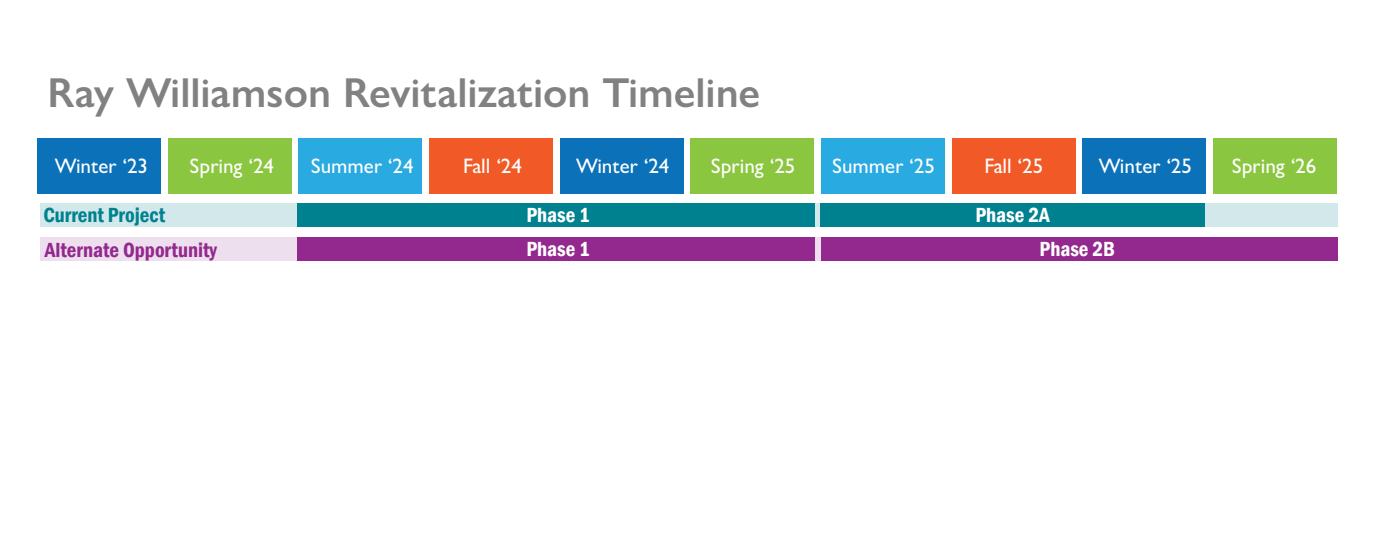
<style>
.page{position:relative;width:1386px;height:536px;background:#fff}
.page>*{position:absolute;margin:0;border:0;box-sizing:border-box;transform-origin:0 0}
.t1{font:600 42px "Gill Sans Nova";color:#808180}
.t2{font:500 21px "Gill Sans Nova";color:#fff}
.t3{font:600 condensed 21px/33.6px "Franklin Gothic";color:#fff}
.t4{font:600 condensed 21px "Franklin Gothic";color:#93298e}
.t5{font:600 condensed 21px "Franklin Gothic";color:#00818f}
</style>
<div class="page">
<div style="left:38px;top:138px;width:123px;height:56px;background:#0b72ba"></div>
<div style="left:168px;top:138px;width:123px;height:56px;background:#8bc640"></div>
<div style="left:299px;top:138px;width:123px;height:56px;background:#29aae1"></div>
<div style="left:429px;top:138px;width:124px;height:56px;background:#f15a26"></div>
<div style="left:560px;top:138px;width:123px;height:56px;background:#0b72ba"></div>
<div style="left:691px;top:138px;width:123px;height:56px;background:#8bc640"></div>
<div style="left:821px;top:138px;width:124px;height:56px;background:#29aae1"></div>
<div style="left:952px;top:138px;width:123px;height:56px;background:#f15a26"></div>
<div style="left:1082px;top:138px;width:123px;height:56px;background:#0b72ba"></div>
<div style="left:1214px;top:138px;width:123px;height:56px;background:#8bc640"></div>
<div style="left:40px;top:203px;width:1298px;height:23px;background:#d2e8eb"></div>
<div style="left:40px;top:237px;width:1298px;height:24px;background:#eedfee"></div>
<div style="left:297px;top:203px;width:518px;height:23px;background:#00818f"></div>
<div style="left:297px;top:237px;width:518px;height:23px;background:#93298e"></div>
<div style="left:821px;top:203px;width:384px;height:23px;background:#00818f"></div>
<div style="left:821px;top:237px;width:517px;height:23px;background:#93298e"></div>
<h1 class="t1" style="left:48px;top:67px;width:714px">Ray Williamson Revitalization Timeline</h1>
<p class="t2" style="left:55px;top:153px;width:95px">Winter ‘23</p>
<p class="t2" style="left:190px;top:153px;width:86px">Spring ‘24</p>
<p class="t2" style="left:311px;top:153px;width:104px">Summer ‘24</p>
<p class="t2" style="left:463px;top:153px;width:60px">Fall ‘24</p>
<p class="t2" style="left:576px;top:153px;width:95px">Winter ‘24</p>
<p class="t2" style="left:711px;top:153px;width:86px">Spring ‘25</p>
<p class="t2" style="left:832px;top:153px;width:104px">Summer ‘25</p>
<p class="t2" style="left:984px;top:153px;width:60px">Fall ‘25</p>
<p class="t2" style="left:1099px;top:153px;width:95px">Winter ‘25</p>
<p class="t2" style="left:1232px;top:153px;width:86px">Spring ‘26</p>
<p class="t3" style="left:526px;top:198px;width:65px">Phase 1<br>Phase 1</p>
<p class="t3" style="left:1040px;top:197px;width:77px;line-height:34.3px;text-indent:-64px">Phase 2A<br>Phase 2B</p>
<p class="t5" style="left:43px;top:201px;width:123px">Current Project</p>
<p class="t4" style="left:45px;top:236px;width:174px">Alternate Opportunity</p>
</div>
